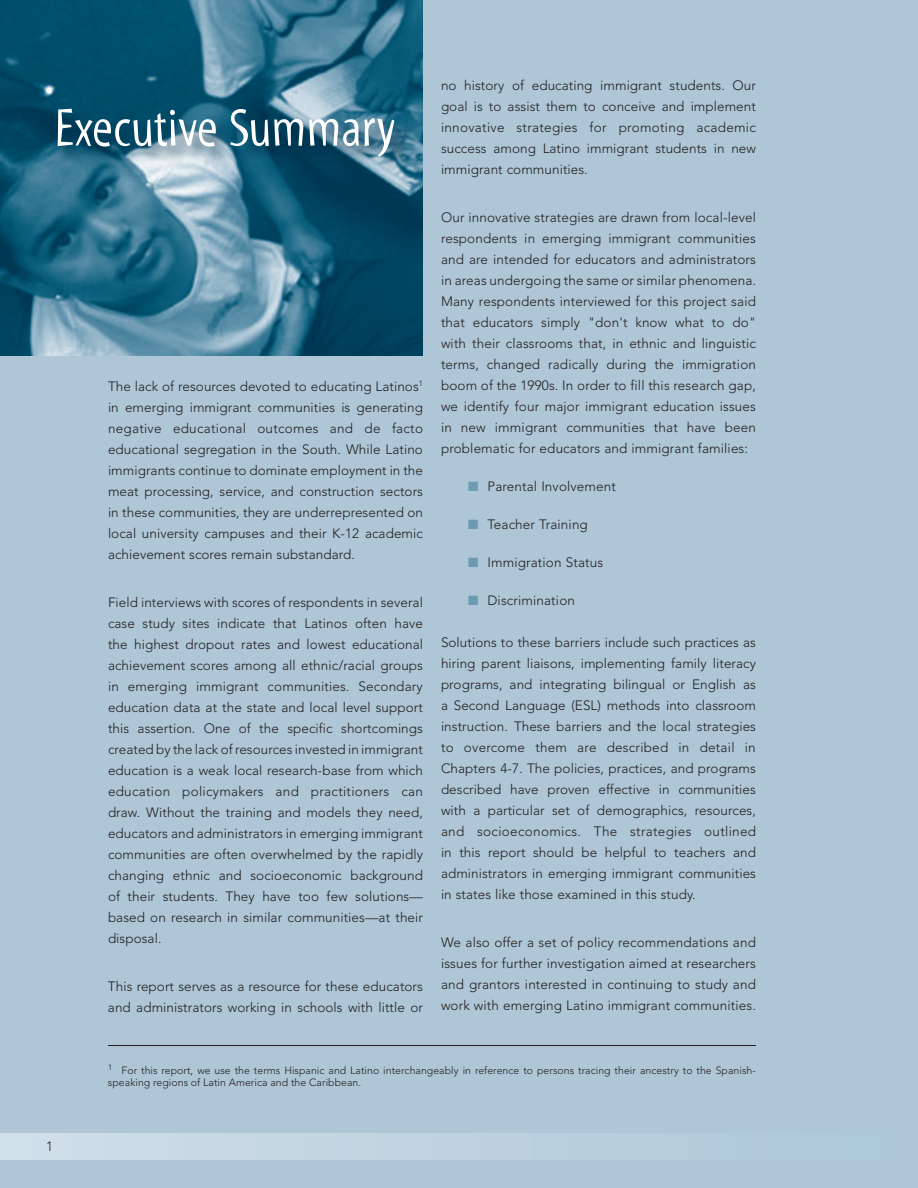
<style>
.page{position:relative;width:918px;height:1188px;background:#aec6d6}
.page>*{position:absolute;margin:0;border:0;box-sizing:border-box;transform-origin:0 0}
.t1{font:54px "Myriad Std Tilt";color:#fff}
.t2{font:300 13.5px/21px "Avenir";letter-spacing:.005em;color:#231f20;text-align:justify}
.t3{font:300 10.5px/12px "Avenir";letter-spacing:.005em;color:#231f20}
.s1{color:#6b9ab2}
</style>
<div class="page">
<hr style="left:108px;top:1045px;width:648px;height:1px;background:#231f20">
<img style="left:0;top:0;width:423px;height:356px">
<svg style="left:52px;top:104px;width:362px;height:72px;background:#366e86"></svg>
<div style="left:0;top:1134px;width:918px;height:25px;background:linear-gradient(to right,#d1dfe8,#abc6d6)"></div>
<h1 class="t1" style="left:54px;top:98px;width:343px">Executive Summary</h1>
<p class="t2" style="left:108px;top:375px;width:317px">The lack of resources devoted to educating Latinos<sup>1 </sup>in emerging immigrant communities is generating negative educational outcomes and de facto educational segregation in the South. While Latino immigrants continue to dominate employment in the meat processing, service, and construction sectors in these communities, they are underrepresented on local university campuses and their K-12 academic achievement scores remain substandard.</p>
<p class="t2" style="left:108px;top:591px;width:317px">Field interviews with scores of respondents in several case study sites indicate that Latinos often have the highest dropout rates and lowest educational achievement scores among all ethnic/racial groups in emerging immigrant communities. Secondary education data at the state and local level support this assertion. One of the specific shortcomings created by the lack of resources invested in immigrant education is a weak local research-base from which education policymakers and practitioners can draw. Without the training and models they need, educators and administrators in emerging immigrant communities are often overwhelmed by the rapidly changing ethnic and socioeconomic background of their students. They have too few solutions— based on research in similar communities—at their disposal.</p>
<p class="t2" style="left:108px;top:975px;width:317px">This report serves as a resource for these educators and administrators working in schools with little or</p>
<p class="t2" style="left:441px;top:75px;width:317px">no history of educating immigrant students. Our goal is to assist them to conceive and implement innovative strategies for promoting academic success among Latino immigrant students in new immigrant communities.</p>
<p class="t2" style="left:441px;top:207px;width:317px">Our innovative strategies are drawn from local-level respondents in emerging immigrant communities and are intended for educators and administrators in areas undergoing the same or similar phenomena.<br>Many respondents interviewed for this project said that educators simply "don't know what to do" with their classrooms that, in ethnic and linguistic terms, changed radically during the immigration boom of the 1990s. In order to fill this research gap, we identify four major immigrant education issues in new immigrant communities that have been problematic for educators and immigrant families:</p>
<p class="t2" style="left:468px;top:476px;width:149px"><span class="s1">■</span> Parental Involvement</p>
<p class="t2" style="left:468px;top:514px;width:121px"><span class="s1">■</span> Teacher Training</p>
<p class="t2" style="left:468px;top:552px;width:137px"><span class="s1">■</span> Immigration Status</p>
<p class="t2" style="left:468px;top:590px;width:108px"><span class="s1">■</span> Discrimination</p>
<p class="t2" style="left:441px;top:632px;width:317px">Solutions to these barriers include such practices as hiring parent liaisons, implementing family literacy programs, and integrating bilingual or English as a Second Language (ESL) methods into classroom instruction. These barriers and the local strategies to overcome them are described in detail in Chapters 4-7. The policies, practices, and programs described have proven effective in communities with a particular set of demographics, resources, and socioeconomics. The strategies outlined in this report should be helpful to teachers and administrators in emerging immigrant communities in states like those examined in this study.</p>
<p class="t2" style="left:441px;top:932px;width:317px">We also offer a set of policy recommendations and issues for further investigation aimed at researchers and grantors interested in continuing to study and work with emerging Latino immigrant communities.</p>
<p class="t2" style="left:46px;top:1136px;width:9px">1</p>
<p class="t3" style="left:108px;top:1065px;width:650px"><sup>1</sup> For this report, we use the terms Hispanic and Latino interchangeably in reference to persons tracing their ancestry to the Spanish&shy;speaking regions of Latin America and the Caribbean.</p>
</div>
